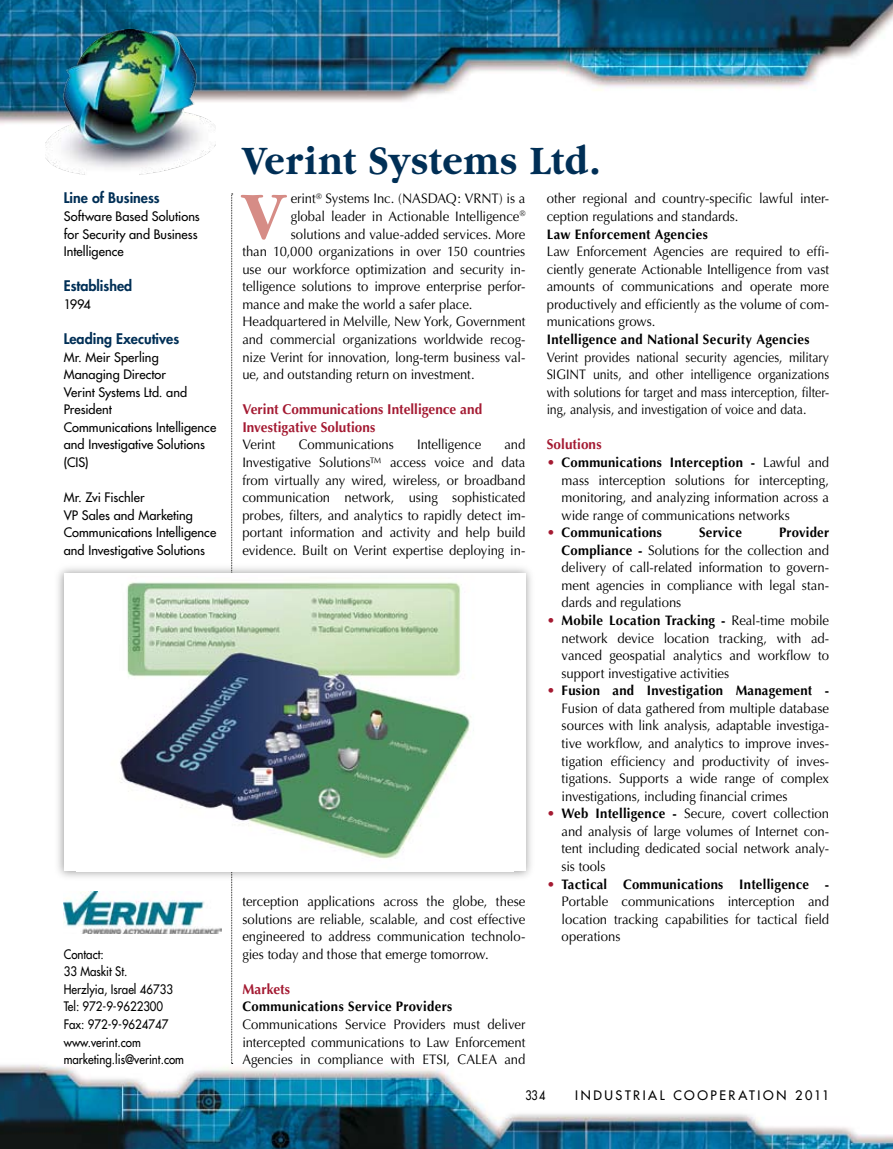
<style>
.page{position:relative;width:893px;height:1149px;background:#fff}
.page>*{position:absolute;margin:0;border:0;box-sizing:border-box;transform-origin:0 0}
.t1{font:700 70.2px "Garamond";color:#d68c86;scale:.95 1}
.t2{font:700 42px "Garamond";letter-spacing:.025em;color:#002f56;scale:.9 1}
.t3{font:700 14.25px/17.5px "Optima";letter-spacing:.005em;color:#a41a32;scale:.95 1}
.t4{font:800 14.25px "Futura";color:#002f56}
.t5{font:13.8px/17.5px "Optima";letter-spacing:-.005em;color:#000;text-align:justify;scale:.95 1}
.t6{font:13.8px/17.5px "Optima";letter-spacing:-.005em;color:#000;text-align:justify;scale:.9 1}
.t7{font:700 13.8px "Optima";letter-spacing:.02em;color:#000;scale:.95 1}
.t8{font:13.8px "Optima";letter-spacing:-.005em;color:#000;scale:.94 1}
.t9{font:700 13.8px "Optima";color:#a41a32}
.t10{font:12.75px/17.5px "Futura";color:#000}
.t11{font:12.75px/17.5px "Futura";color:#000;scale:.9 1}
.t12{font:12.75px "Futura";letter-spacing:.2em;color:#000}
.t13{font:12.75px "Futura";color:#000;scale:.85 1}
.s1{font-weight:700}
</style>
<div class="page">
<img style="left:0;top:1063px;width:893px;height:85px">
<img style="left:0;top:0;width:893px;height:146px">
<img style="left:46px;top:29px;width:170px;height:146px">
<svg style="left:231px;top:193px;width:2px;height:870px"></svg>
<div style="left:54px;top:563px;width:481px;height:317px;background:#000;opacity:.4"></div>
<div style="left:64px;top:573px;width:461px;height:298px;background:#fff"></div>
<img style="left:120px;top:582px;width:354px;height:277px">
<img style="left:64px;top:891px;width:157px;height:42px">
<p class="t4" style="left:64px;top:189px;width:98px">Line of Business</p>
<p class="t10" style="left:64px;top:207px;width:137px">Software Based Solutions for Security and Business<br>Intelligence</p>
<p class="t4" style="left:64px;top:276px;width:70px">Established</p>
<p class="t10" style="left:64px;top:295px;width:29px">1994</p>
<p class="t4" style="left:64px;top:329px;width:117px">Leading Executives</p>
<p class="t10" style="left:64px;top:348px;width:154px">Mr. Meir Sperling<br>Managing Director<br>Verint Systems Ltd. and<br>President<br>Communications Intelligence and Investigative Solutions (CIS)</p>
<p class="t10" style="left:64px;top:488px;width:154px">Mr. Zvi Fischler<br>VP Sales and Marketing<br>Communications Intelligence and Investigative Solutions</p>
<p class="t11" style="left:64px;top:944px;width:135px">Contact:<br>33 Maskit St.<br>Herzlyia, Israel 46733<br>Tel: 972-9-9622300<br>Fax: 972-9-9624747 www.verint.com marketing.lis@verint.com</p>
<h2 class="t2" style="left:242px;top:138px;width:399px">Verint Systems Ltd.</h2>
<p class="t5" style="left:547px;top:190px;width:299px">other regional and country-specific lawful inter&shy;ception regulations and standards.</p>
<p class="t7" style="left:547px;top:226px;width:171px">Law Enforcement Agencies</p>
<p class="t5" style="left:547px;top:243px;width:299px">Law Enforcement Agencies are required to effi&shy;ciently generate Actionable Intelligence from vast amounts of communications and operate more productively and efficiently as the volume of com&shy;munications grows.</p>
<p class="t7" style="left:547px;top:331px;width:278px">Intelligence and National Security Agencies</p>
<p class="t6" style="left:547px;top:348px;width:315px">Verint provides national security agencies, military SIGINT units, and other intelligence organizations with solutions for target and mass interception, filter&shy;ing, analysis, and investigation of voice and data.</p>
<p class="t3" style="left:547px;top:436px;width:59px">Solutions</p>
<p class="t5" style="left:562px;top:453px;width:283px"><span class="s1">Communications Interception -</span> Lawful and mass interception solutions for intercepting, monitoring, and analyzing information across a wide range of communications networks</p>
<p class="t7" style="left:562px;top:524px;width:107px">Communications</p>
<p class="t7" style="left:699px;top:524px;width:47px">Service</p>
<h1 class="t1" style="left:242px;top:177px;width:46px">V</h1>
<p class="t5" style="left:291px;top:190px;width:249px">erint<sup>®</sup> Systems Inc. (NASDAQ: VRNT) is a</p>
<p class="t5" style="left:291px;top:208px;width:249px">global leader in Actionable Intelligence<sup>®</sup></p>
<p class="t5" style="left:291px;top:225px;width:249px">solutions and value-added services. More</p>
<p class="t5" style="left:242px;top:243px;width:299px">than 10,000 organizations in over 150 countries</p>
<p class="t5" style="left:242px;top:260px;width:299px">use our workforce optimization and security in-</p>
<p class="t5" style="left:242px;top:278px;width:299px">telligence solutions to improve enterprise perfor-</p>
<p class="t5" style="left:242px;top:295px;width:244px">mance and make the world a safer place.</p>
<p class="t8" style="left:242px;top:313px;width:303px">Headquartered in Melville, New York, Government</p>
<p class="t8" style="left:242px;top:331px;width:303px">and commercial organizations worldwide recog-</p>
<p class="t8" style="left:242px;top:349px;width:303px">nize Verint for innovation, long-term business val-</p>
<p class="t8" style="left:242px;top:366px;width:249px">ue, and outstanding return on investment.</p>
<p class="t3" style="left:242px;top:401px;width:254px">Verint Communications Intelligence and<br>Investigative Solutions</p>
<p class="t5" style="left:242px;top:436px;width:36px">Verint</p>
<p class="t5" style="left:299px;top:436px;width:102px">Communications</p>
<p class="t5" style="left:417px;top:436px;width:69px">Intelligence</p>
<p class="t5" style="left:242px;top:436px;width:299px;text-indent:262px">and Investigative Solutions™ access voice and data from virtually any wired, wireless, or broadband communication network, using sophisticated probes, filters, and analytics to rapidly detect im&shy;portant information and activity and help build evidence. Built on Verint expertise deploying in-</p>
<p class="t9" style="left:547px;top:454px;width:10px">•</p>
<p class="t5" style="left:562px;top:524px;width:283px;text-align:left;text-indent:217px"><span class="s1">Provider Compliance -</span> Solutions for the collection and delivery of call-related information to govern&shy;ment agencies in compliance with legal stan&shy;dards and regulations<br><span class="s1">Mobile Location Tracking -</span> Real-time mobile network device location tracking, with ad&shy;vanced geospatial analytics and workflow to support investigative activities</p>
<p class="t7" style="left:562px;top:682px;width:283px">Fusion and Investigation Management -</p>
<p class="t5" style="left:562px;top:699px;width:283px;text-align:left">Fusion of data gathered from multiple database sources with link analysis, adaptable investiga&shy;tive workflow, and analytics to improve inves&shy;tigation efficiency and productivity of inves&shy;tigations. Supports a wide range of complex investigations, including financial crimes<br><span class="s1">Web Intelligence -</span> Secure, covert collection and analysis of large volumes of Internet con&shy;tent including dedicated social network analy&shy;sis tools</p>
<p class="t7" style="left:562px;top:875px;width:283px">Tactical Communications Intelligence -</p>
<p class="t5" style="left:562px;top:892px;width:283px">Portable communications interception and location tracking capabilities for tactical field operations</p>
<p class="t9" style="left:547px;top:524px;width:10px">•</p>
<p class="t9" style="left:547px;top:612px;width:10px">•</p>
<p class="t9" style="left:547px;top:682px;width:10px">•</p>
<p class="t9" style="left:547px;top:805px;width:10px">•</p>
<p class="t9" style="left:547px;top:875px;width:10px">•</p>
<p class="t5" style="left:242px;top:892px;width:299px">terception applications across the globe, these solutions are reliable, scalable, and cost effective engineered to address communication technolo&shy;gies today and those that emerge tomorrow.</p>
<p class="t3" style="left:242px;top:980px;width:52px">Markets</p>
<p class="t7" style="left:242px;top:998px;width:223px">Communications Service Providers</p>
<p class="t5" style="left:242px;top:1015px;width:299px">Communications Service Providers must deliver intercepted communications to Law Enforcement Agencies in compliance with ETSI, CALEA and</p>
<p class="t13" style="left:525px;top:1086px;width:25px">334</p>
<p class="t12" style="left:575px;top:1086px;width:256px">INDUSTRIAL COOPERATION 2011</p>
</div>
